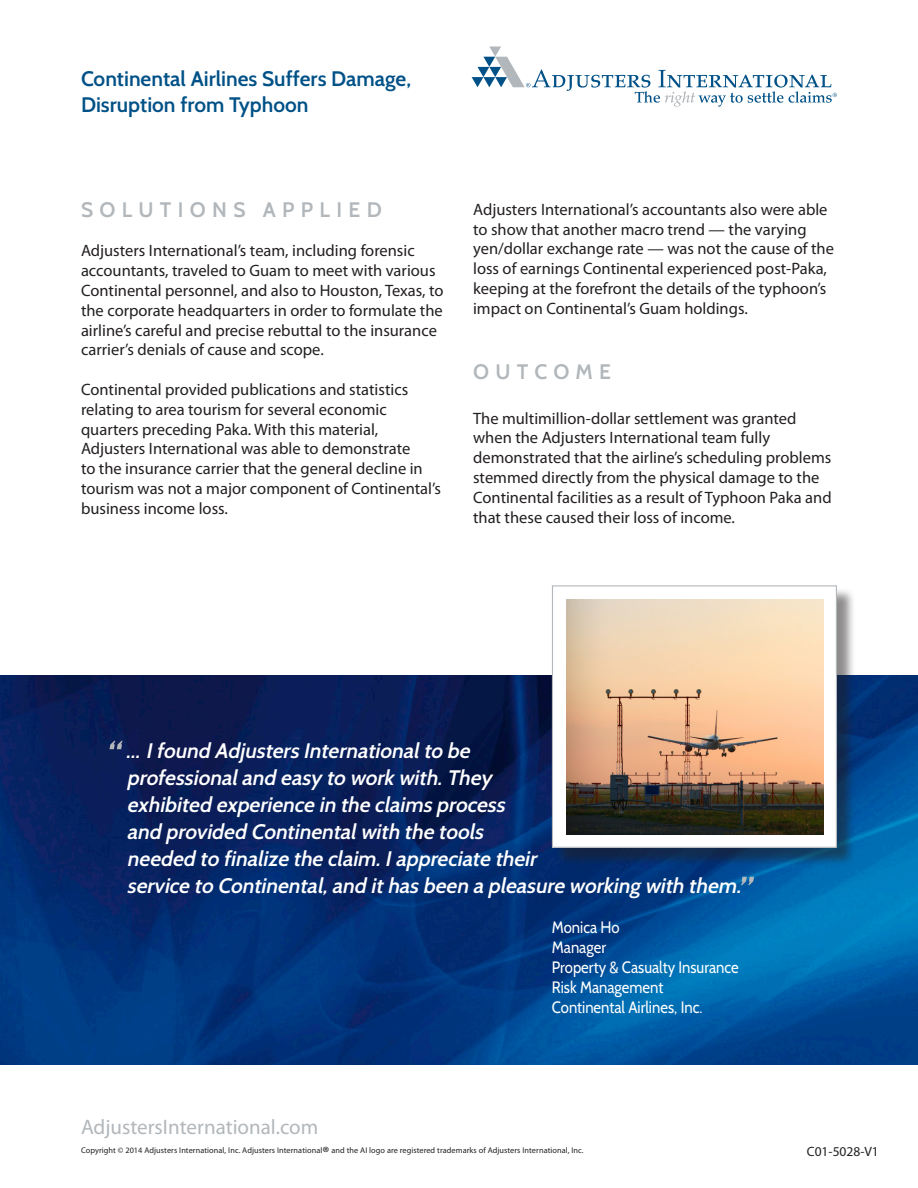
<style>
.page{position:relative;width:918px;height:1188px;background:#fff}
.page>*{position:absolute;margin:0;border:0;box-sizing:border-box;transform-origin:0 0}
.t1{font:italic 600 21px/27px "Cabin";color:#fff}
.t2{font:600 21px "Cabin";color:#005187}
.t3{font:21px "Myriad Pro";color:#b2b7bb}
.t4{font:600 21px "Cabin";letter-spacing:.3em;color:#b2b7bb}
.t5{font:16.5px/19.8px "Myriad Pro";color:#231f20}
.t6{font:16.5px "Cabin";color:#fff;scale:.9 1}
.t7{font:13.5px "Myriad Pro";color:#231f20}
.t8{font:8.25px "Myriad Pro";letter-spacing:.01em;color:#231f20}
.s1{font-style:inherit}
.s2{font-size:16.5px}
</style>
<div class="page">
<img style="left:0;top:675px;width:918px;height:390px">
<svg style="left:472px;top:46px;width:365px;height:61px"></svg>
<div style="left:554px;top:588px;width:301px;height:279px;background:#231f20;opacity:.51"></div>
<div style="left:552px;top:586px;width:284px;height:261px;background:#fff"></div>
<img style="left:566px;top:600px;width:257px;height:234px">
<div style="left:552px;top:585px;width:285px;height:263px;border:1px solid #b2b7bb"></div>
<svg style="left:110px;top:741px;width:13px;height:8px"></svg>
<svg style="left:741px;top:877px;width:13px;height:8px"></svg>
<p class="t2" style="left:81px;top:66px;width:332px">Continental Airlines Suffers Damage,</p>
<p class="t2" style="left:81px;top:92px;width:229px">Disruption from Typhoon</p>
<p class="t4" style="left:81px;top:197px;width:302px">SOLUTIONS APPLIED</p>
<p class="t5" style="left:81px;top:241px;width:364px">Adjusters International’s team, including forensic accountants, traveled to Guam to meet with various Continental personnel, and also to Houston, Texas, to the corporate headquarters in order to formulate the airline’s careful and precise rebuttal to the insurance carrier’s denials of cause and scope.</p>
<p class="t5" style="left:81px;top:379px;width:361px">Continental provided publications and statistics relating to area tourism for several economic quarters preceding Paka. With this material, Adjusters International was able to demonstrate<br>to the insurance carrier that the general decline in tourism was not a major component of Continental’s business income loss.</p>
<p class="t5" style="left:473px;top:199px;width:362px">Adjusters International’s accountants also were able to show that another macro trend — the varying yen/dollar exchange rate — was not the cause of the loss of earnings Continental experienced post-Paka, keeping at the forefront the details of the typhoon’s impact on Continental’s Guam holdings.</p>
<p class="t4" style="left:473px;top:359px;width:139px">OUTCOME</p>
<p class="t5" style="left:473px;top:408px;width:360px">The multimillion-dollar settlement was granted when the Adjusters International team fully demonstrated that the airline’s scheduling problems stemmed directly from the physical damage to the Continental facilities as a result of Typhoon Paka and that these caused their loss of income.</p>
<p class="t1" style="left:127px;top:737px;width:620px"><span class="s1">…</span> Ifound AdjustersInternationalto be<br>professionaland easy to work with.They<br>exhibited experience in the claimsprocess<br>and provided Continentalwith the tools<br>needed to finalize the claim.Iappreciate their<br>service to Continental,and ithasbeen a pleasure working with them.</p>
<p class="t6" style="left:552px;top:917px;width:77px">Monica Ho</p>
<p class="t6" style="left:552px;top:937px;width:62px">Manager</p>
<p class="t6" style="left:552px;top:957px;width:209px">Property &amp; Casualty Insurance</p>
<p class="t6" style="left:552px;top:977px;width:125px">Risk Management</p>
<p class="t6" style="left:552px;top:997px;width:169px">Continental Airlines, Inc.</p>
<p class="t3" style="left:81px;top:1114px;width:239px">AdjustersInternational.com</p>
<p class="t8" style="left:81px;top:1145px;width:504px">Copyright © 2014 Adjusters International, Inc. Adjusters International<span class="s2">®</span> and the AI logo are registered trademarks of Adjusters International, Inc.</p>
<p class="t7" style="left:807px;top:1143px;width:73px">C01-5028-V1</p>
</div>
